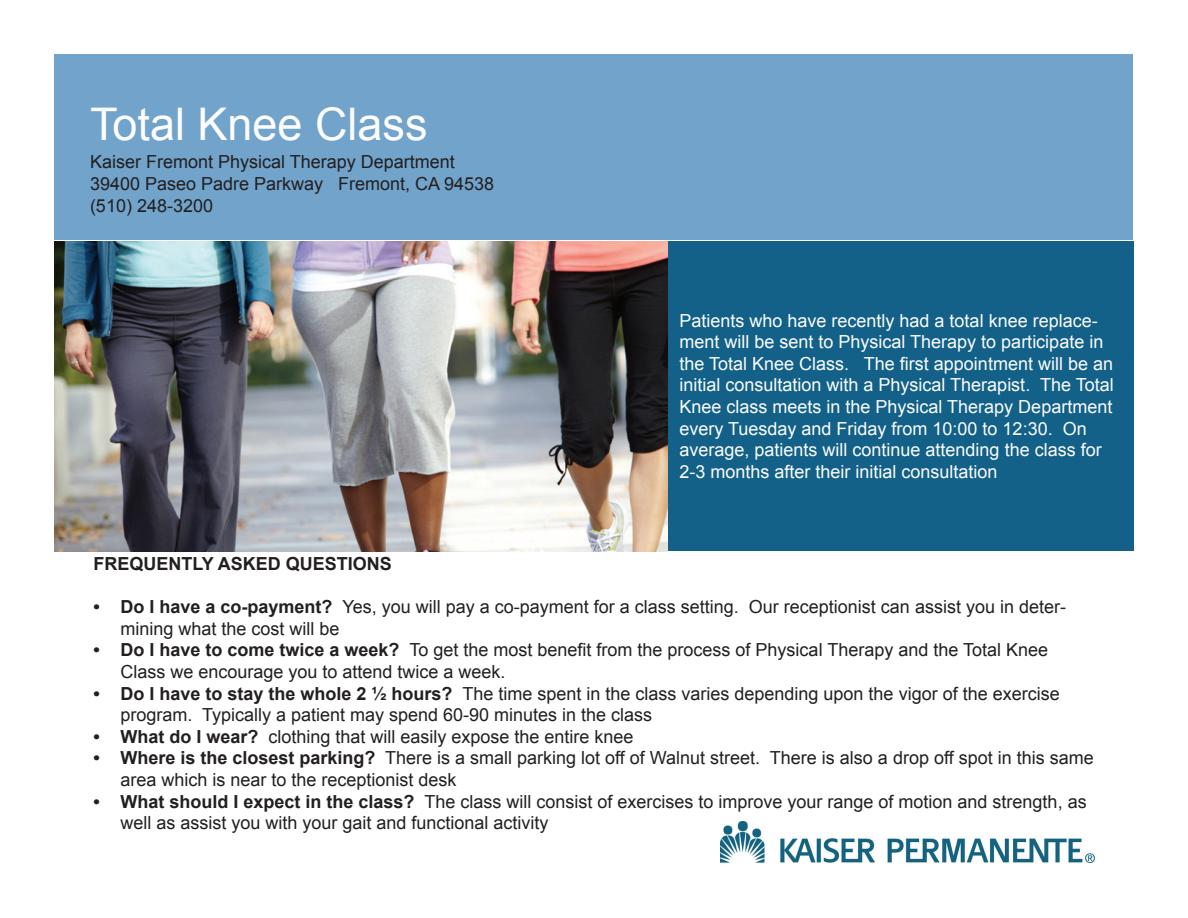
<style>
.page{position:relative;width:1188px;height:918px;background:#fff}
.page>*{position:absolute;margin:0;border:0;box-sizing:border-box;transform-origin:0 0}
.t1{font:45px "Arial";color:#fcfcfc}
.t2{font:18px/21.6px "Arial";color:#231f20}
.t3{font:18px/21.6px "Arial";color:#fcfcfc}
.t4{font:700 18px "Arial";color:#231f20}
.s1{font-weight:700}
</style>
<div class="page">
<div style="left:55px;top:55px;width:1078px;height:185px;background:#72a3cb"></div>
<div style="left:668px;top:242px;width:465px;height:309px;background:#136188"></div>
<img style="left:721px;top:822px;width:374px;height:41px">
<img style="left:55px;top:242px;width:612px;height:309px">
<p class="t1" style="left:90px;top:94px;width:339px">Total Knee Class</p>
<p class="t2" style="left:90px;top:151px;width:366px">Kaiser Fremont Physical Therapy Department</p>
<p class="t2" style="left:90px;top:173px;width:406px">39400 Paseo Padre Parkway Fremont, CA 94538</p>
<p class="t2" style="left:90px;top:195px;width:125px">(510) 248-3200</p>
<p class="t3" style="left:680px;top:310px;width:436px">Patients who have recently had a total knee replace&shy;ment will be sent to Physical Therapy to participate in the Total Knee Class. The first appointment will be an initial consultation with a Physical Therapist. The Total Knee class meets in the Physical Therapy Department every Tuesday and Friday from 10:00 to 12:30. On average, patients will continue attending the class for 2-3 months after their initial consultation</p>
<p class="t4" style="left:93px;top:552px;width:300px">FREQUENTLY ASKED QUESTIONS</p>
<p class="t2" style="left:120px;top:596px;width:947px;text-indent:-27px"><span class="s1">• Do I have a co-payment?</span> Yes, you will pay a co-payment for a class setting. Our receptionist can assist you in deter&shy;mining what the cost will be</p>
<p class="t2" style="left:120px;top:639px;width:929px;text-indent:-27px"><span class="s1">• Do I have to come twice a week?</span> To get the most benefit from the process of Physical Therapy and the Total Knee<br>Class we encourage you to attend twice a week.</p>
<p class="t2" style="left:120px;top:683px;width:941px;text-indent:-27px"><span class="s1">• Do I have to stay the whole 2 ½ hours?</span> The time spent in the class varies depending upon the vigor of the exercise program. Typically a patient may spend 60-90 minutes in the class</p>
<p class="t2" style="left:93px;top:726px;width:542px"><span class="s1">• What do I wear?</span> clothing that will easily expose the entire knee</p>
<p class="t2" style="left:120px;top:747px;width:975px;text-indent:-27px"><span class="s1">• Where is the closest parking?</span> There is a small parking lot off of Walnut street. There is also a drop off spot in this same area which is near to the receptionist desk</p>
<p class="t2" style="left:120px;top:791px;width:968px;text-indent:-27px"><span class="s1">• What should I expect in the class?</span> The class will consist of exercises to improve your range of motion and strength, as well as assist you with your gait and functional activity</p>
</div>
